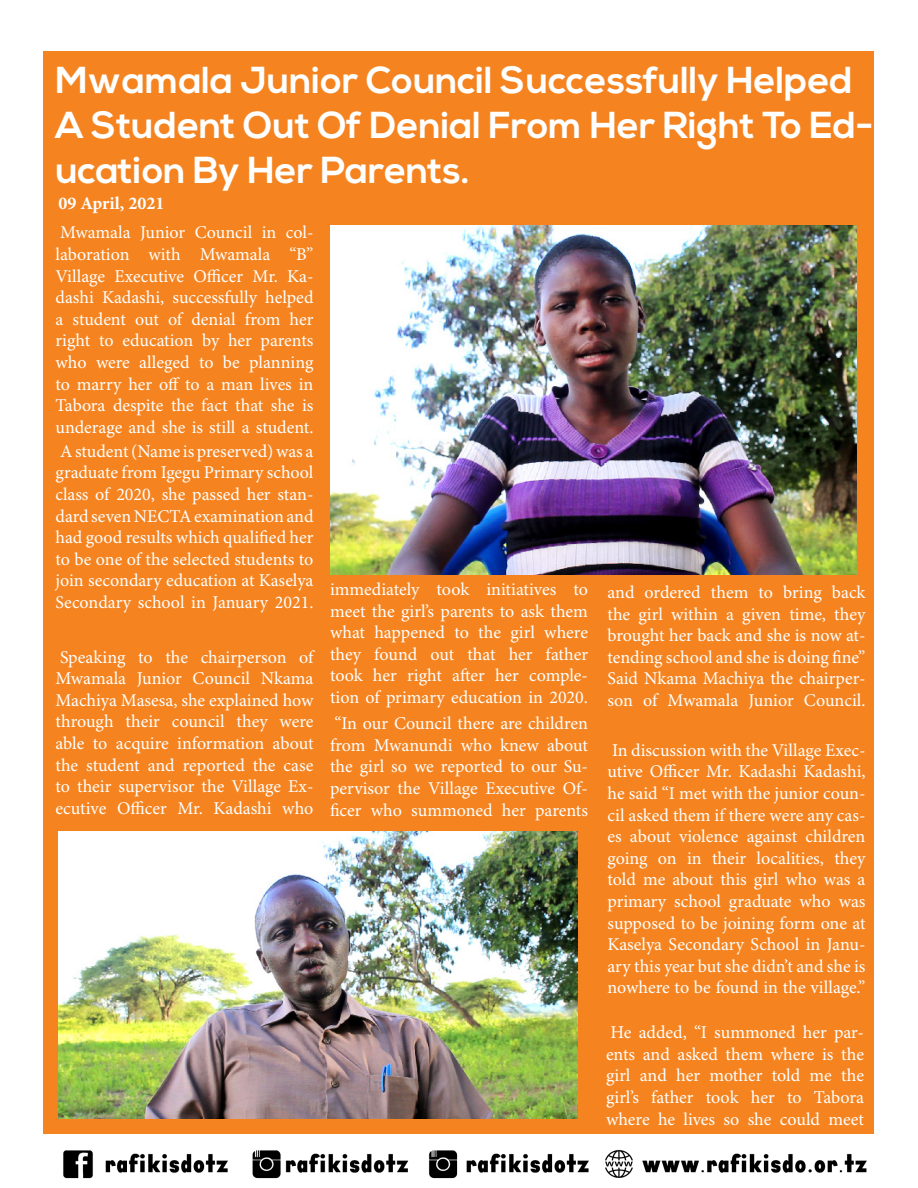
<style>
.page{position:relative;width:918px;height:1188px;background:#fff}
.page>*{position:absolute;margin:0;border:0;box-sizing:border-box;transform-origin:0 0}
.t1{font:700 37.5px/45px "Nexa";color:#fff}
.t2{font:18px/21.6px "Minion Pro";color:#fff;text-align:justify}
.t3{font:700 18px "Minion Pro";color:#fff}
</style>
<div class="page">
<div style="left:44px;top:52px;width:830px;height:1082px;background:#f58420"></div>
<img style="left:330px;top:225px;width:527px;height:349px">
<img style="left:58px;top:832px;width:519px;height:287px">
<img style="left:63px;top:1149px;width:804px;height:30px">
<p class="t1" style="left:56px;top:59px;width:819px">Mwamala Junior Council Successfully Helped<br>A Student Out Of Denial From Her Right To Ed&shy;ucation By Her Parents.</p>
<p class="t2" style="left:56px;top:223px;width:260px">Mwamala Junior Council in col&shy;laboration with Mwamala “B” Village Executive Officer Mr. Ka&shy;dashi Kadashi, successfully helped a student out of denial from her right to education by her parents who were alleged to be planning to marry her off to a man lives in Tabora despite the fact that she is underage and she is still a student.</p>
<p class="t2" style="left:56px;top:441px;width:260px">A student (Name is preserved) was a graduate from Igegu Primary school class of 2020, she passed her stan&shy;dard seven NECTA examination and had good results which qualified her to be one of the selected students to join secondary education at Kaselya Secondary school in January 2021.</p>
<p class="t3" style="left:58px;top:190px;width:107px">09 April, 2021</p>
<p class="t2" style="left:330px;top:579px;width:260px">immediately took initiatives to meet the girl’s parents to ask them what happened to the girl where they found out that her father took her right after her comple&shy;tion of primary education in 2020.</p>
<p class="t2" style="left:608px;top:582px;width:260px">and ordered them to bring back the girl within a given time, they brought her back and she is now at&shy;tending school and she is doing fine” Said Nkama Machiya the chairper&shy;son of Mwamala Junior Council.</p>
<p class="t2" style="left:56px;top:647px;width:260px">Speaking to the chairperson of Mwamala Junior Council Nkama Machiya Masesa, she explained how through their council they were able to acquire information about the student and reported the case to their supervisor the Village Ex&shy;ecutive Officer Mr. Kadashi who</p>
<p class="t2" style="left:330px;top:713px;width:260px">“In our Council there are children from Mwanundi who knew about the girl so we reported to our Su&shy;pervisor the Village Executive Of&shy;ficer who summoned her parents</p>
<p class="t2" style="left:608px;top:740px;width:260px">In discussion with the Village Exec&shy;utive Officer Mr. Kadashi Kadashi, he said “I met with the junior coun&shy;cil asked them if there were any cas&shy;es about violence against children going on in their localities, they told me about this girl who was a primary school graduate who was supposed to be joining form one at Kaselya Secondary School in Janu&shy;ary this year but she didn’t and she is nowhere to be found in the village.”</p>
<p class="t2" style="left:606px;top:1022px;width:260px">He added, “I summoned her par&shy;ents and asked them where is the girl and her mother told me the girl’s father took her to Tabora where he lives so she could meet</p>
</div>
